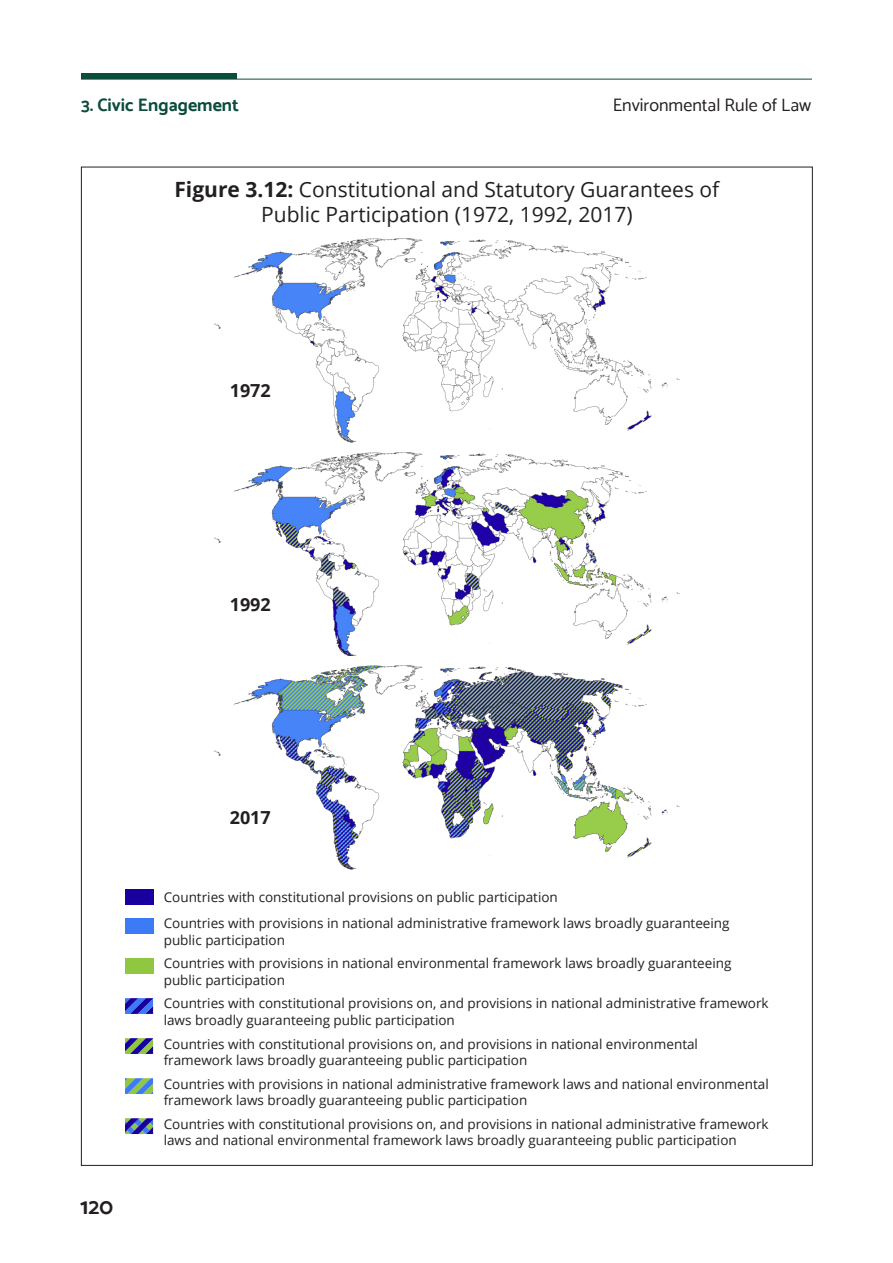
<style>
.page{position:relative;width:893px;height:1263px;background:#fff}
.page>*{position:absolute;margin:0;border:0;box-sizing:border-box;transform-origin:0 0}
.t1{font:700 22.5px "Catamaran";color:#231f20}
.Figure_Head{font:21px/25.2px "Open Sans";color:#231f20;text-align:center}
.t2{font:18px "Catamaran";color:#231f20}
.t3{font:700 18px "Catamaran";color:#0b4c3c}
.Body_Text{font:700 18px "Open Sans";color:#231f20}
.Body_Text-2{font:13.5px/16.2px "Open Sans";color:#231f20}
.s1{font-weight:700}
</style>
<div class="page">
<hr style="left:81px;top:79px;width:731px;height:1px;background:#0b4c3c">
<div style="left:81px;top:74px;width:156px;height:5px;background:#0b4c3c"></div>
<img style="left:215px;top:239px;width:464px;height:203px">
<img style="left:215px;top:452px;width:464px;height:204px">
<img style="left:215px;top:666px;width:464px;height:203px">
<div style="left:125px;top:889px;width:28px;height:15px;background:#17009e"></div>
<div style="left:125px;top:918px;width:28px;height:16px;background:#3d7af5"></div>
<div style="left:125px;top:958px;width:28px;height:16px;background:#8fc740"></div>
<svg style="left:125px;top:998px;width:28px;height:16px"></svg>
<svg style="left:125px;top:1038px;width:28px;height:16px"></svg>
<svg style="left:125px;top:1078px;width:28px;height:16px"></svg>
<svg style="left:125px;top:1118px;width:28px;height:16px"></svg>
<h3 class="t3" style="left:81px;top:94px;width:159px">3. Civic Engagement</h3>
<h3 class="t2" style="left:613px;top:94px;width:200px">Environmental Rule of Law</h3>
<p class="Figure_Head" style="left:174px;top:176px;width:546px"><span class="s1">Figure 3.12:</span> Constitutional and Statutory Guarantees of<br>Public Participation (1972, 1992, 2017)</p>
<p class="Body_Text" style="left:230px;top:378px;width:43px">1972</p>
<p class="Body_Text" style="left:230px;top:592px;width:43px">1992</p>
<p class="Body_Text" style="left:230px;top:805px;width:43px">2017</p>
<h1 class="t1" style="left:80px;top:1193px;width:34px">120</h1>
<p class="Body_Text-2" style="left:164px;top:888px;width:396px">Countries with constitutional provisions on public participation</p>
<p class="Body_Text-2" style="left:164px;top:915px;width:567px">Countries with provisions in national administrative framework laws broadly guaranteeing public participation</p>
<p class="Body_Text-2" style="left:164px;top:955px;width:569px">Countries with provisions in national environmental framework laws broadly guaranteeing public participation</p>
<p class="Body_Text-2" style="left:164px;top:995px;width:606px">Countries with constitutional provisions on, and provisions in national administrative framework laws broadly guaranteeing public participation</p>
<p class="Body_Text-2" style="left:164px;top:1035px;width:536px">Countries with constitutional provisions on, and provisions in national environmental framework laws broadly guaranteeing public participation</p>
<p class="Body_Text-2" style="left:164px;top:1075px;width:606px">Countries with provisions in national administrative framework laws and national environmental framework laws broadly guaranteeing public participation</p>
<p class="Body_Text-2" style="left:164px;top:1115px;width:606px">Countries with constitutional provisions on, and provisions in national administrative framework laws and national environmental framework laws broadly guaranteeing public participation</p>
</div>
